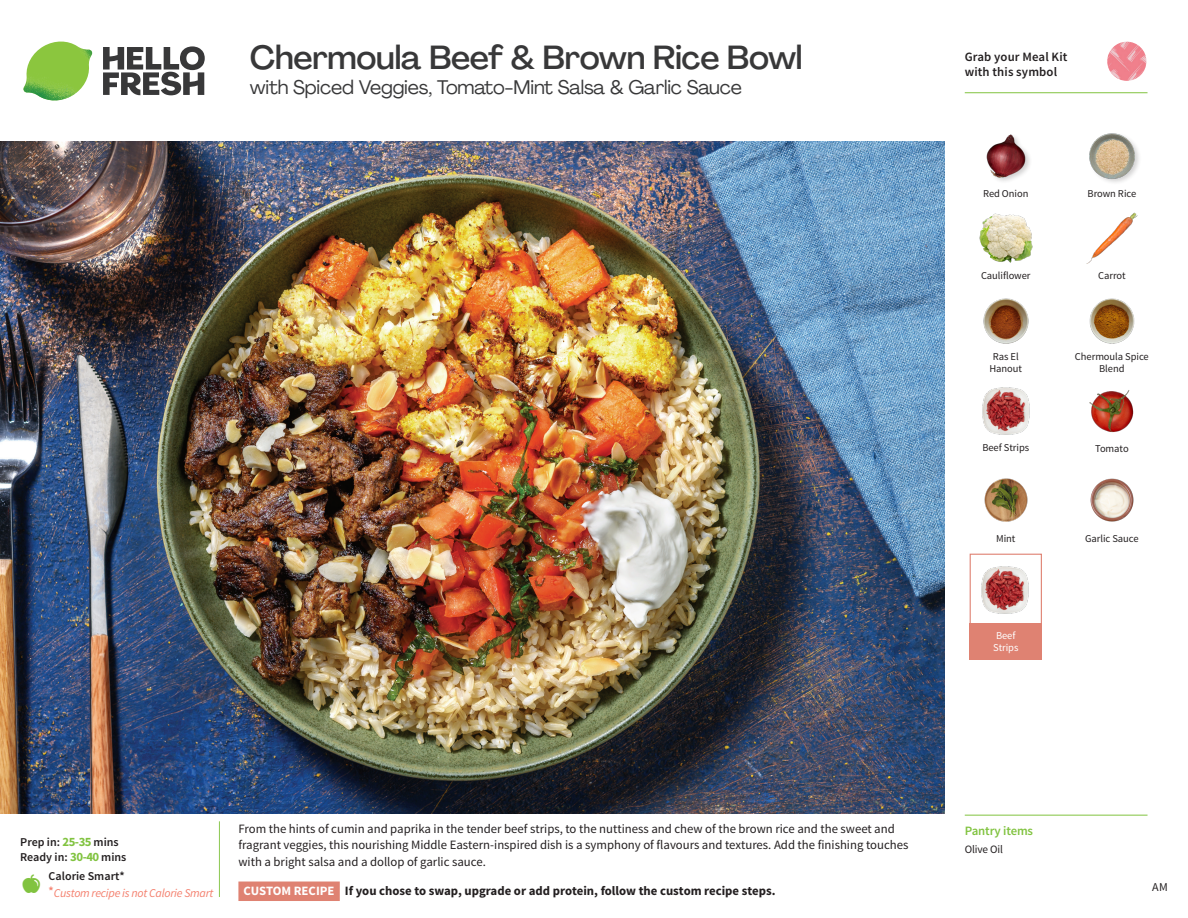
<style>
.page{position:relative;width:1188px;height:918px;background:#fff}
.page>*{position:absolute;margin:0;border:0;box-sizing:border-box;transform-origin:0 0}
._15_Titel_UK{font:500 33px "Agrandir";letter-spacing:-.015em;color:#383839}
._15_Titel_UK-2{font:19.5px "Agrandir";letter-spacing:-.01em;color:#383839}
.Step_6_Text_AU{font:12.75px/16.5px "Source Sans Pro";color:#231f20}
.Step_6_Text_AU-2{font:700 12.75px "Source Sans Pro";color:#231f20}
.t1{font:600 12.75px/15px "Source Sans Pro";letter-spacing:.01em;color:#231f20}
._04_Headers_Front{font:600 12.75px "Source Sans Pro";letter-spacing:-.01em;color:#81c340}
._04_Intro{font:600 12px "Source Sans Pro";color:#231f20}
._04_Intro-2{font:italic 12px "Source Sans Pro";letter-spacing:-.02em;color:#f4806e}
.t2{font:12px "Source Sans Pro";color:#231f20}
._05_Pantry{font:11.25px "Source Sans Pro";letter-spacing:-.01em;color:#231f20}
._18_FRONT_ingredients{font:10.5px/12px "Source Sans Pro";letter-spacing:-.005em;color:#231f20;text-align:center}
._18_FRONT_ingredients-2{font:10.5px/12px "Source Sans Pro";letter-spacing:-.005em;color:#fff}
.s1{color:#fff}
.s2{font-weight:700;font-size:12.75px;color:#81c340}
.s3{font-weight:600;font-style:normal}
</style>
<div class="page">
<svg style="left:103px;top:46px;width:102px;height:49px"></svg>
<img style="left:23px;top:42px;width:69px;height:59px">
<svg style="left:219px;top:821px;width:121px;height:80px"></svg>
<img style="left:0;top:142px;width:945px;height:672px">
<img style="left:982px;top:387px;width:48px;height:48px">
<img style="left:1089px;top:390px;width:45px;height:43px">
<img style="left:1089px;top:298px;width:46px;height:46px">
<img style="left:984px;top:478px;width:44px;height:44px">
<img style="left:983px;top:298px;width:46px;height:46px">
<img style="left:979px;top:213px;width:54px;height:50px">
<img style="left:1086px;top:212px;width:52px;height:52px">
<img style="left:986px;top:134px;width:44px;height:47px">
<div style="left:1088px;top:132px;width:54px;height:54px;background:#231f20;opacity:.2"></div>
<img style="left:1088px;top:132px;width:49px;height:49px">
<img style="left:1090px;top:478px;width:44px;height:44px">
<div style="left:970px;top:554px;width:72px;height:72px;border:1px solid #df8272"></div>
<div style="left:970px;top:624px;width:72px;height:36px;background:#df8272"></div>
<img style="left:981px;top:566px;width:48px;height:48px">
<hr style="left:965px;top:815px;width:183px;height:1px;background:#81c340">
<svg style="left:1090px;top:41px;width:58px;height:53px"></svg>
<hr style="left:965px;top:92px;width:183px;height:1px;background:#81c340">
<p class="_15_Titel_UK" style="left:250px;top:37px;width:554px">Chermoula Beef &amp; Brown Rice Bowl</p>
<p class="_15_Titel_UK-2" style="left:250px;top:75px;width:494px">with Spiced Veggies, Tomato-Mint Salsa &amp; Garlic Sauce</p>
<p class="t1" style="left:965px;top:50px;width:104px">Grab your Meal Kit with this symbol</p>
<p class="_18_FRONT_ingredients" style="left:983px;top:188px;width:47px">Red Onion</p>
<p class="_18_FRONT_ingredients" style="left:1088px;top:188px;width:50px">Brown Rice</p>
<p class="_18_FRONT_ingredients" style="left:981px;top:270px;width:51px">Cauliflower</p>
<p class="_18_FRONT_ingredients" style="left:1098px;top:270px;width:29px">Carrot</p>
<p class="_18_FRONT_ingredients" style="left:989px;top:350px;width:34px">Ras El<br>Hanout</p>
<p class="_18_FRONT_ingredients" style="left:1075px;top:350px;width:75px">Chermoula Spice<br>Blend</p>
<p class="_18_FRONT_ingredients" style="left:982px;top:441px;width:48px">Beef Strips</p>
<p class="_18_FRONT_ingredients" style="left:1095px;top:443px;width:35px">Tomato</p>
<p class="_18_FRONT_ingredients" style="left:996px;top:532px;width:21px">Mint</p>
<p class="_18_FRONT_ingredients" style="left:1085px;top:532px;width:55px">Garlic Sauce</p>
<p class="_18_FRONT_ingredients-2" style="left:993px;top:630px;width:27px">Beef<br>Strips</p>
<p class="Step_6_Text_AU" style="left:238px;top:821px;width:672px">From the hints of cumin and paprika in the tender beef strips, to the nuttiness and chew of the brown rice and the sweet and fragrant veggies, this nourishing Middle Eastern-inspired dish is a symphony of flavours and textures. Add the finishing touches with a bright salsa and a dollop of garlic sauce.</p>
<p class="Step_6_Text_AU-2" style="left:244px;top:883px;width:533px"><span class="s1">CUSTOM RECIPE</span> If you chose to swap, upgrade or add protein, follow the custom recipe steps.</p>
<p class="_04_Headers_Front" style="left:965px;top:822px;width:70px">Pantry items</p>
<p class="_05_Pantry" style="left:965px;top:842px;width:40px">Olive Oil</p>
<p class="_04_Intro" style="left:20px;top:835px;width:100px">Prep in: <span class="s2">25-35</span> mins</p>
<p class="_04_Intro" style="left:20px;top:850px;width:108px">Ready in: <span class="s2">30-40</span> mins</p>
<p class="_04_Intro" style="left:49px;top:868px;width:78px">Calorie Smart*</p>
<p class="_04_Intro-2" style="left:49px;top:885px;width:166px"><span class="s3">*</span>Custom recipe is not Calorie Smart</p>
<p class="t2" style="left:1152px;top:879px;width:17px">AM</p>
</div>
